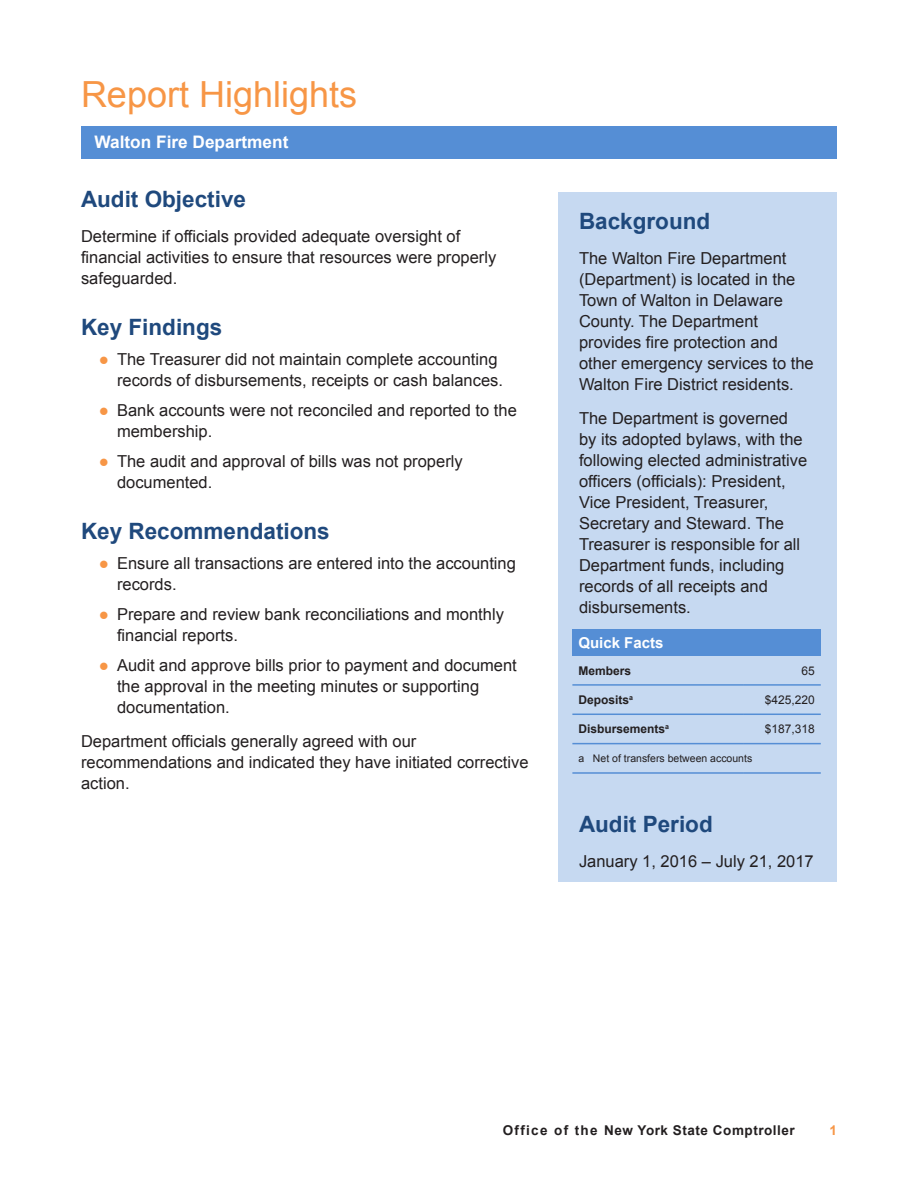
<style>
.page{position:relative;width:918px;height:1188px;background:#fff}
.page>*{position:absolute;margin:0;border:0;box-sizing:border-box;transform-origin:0 0}
.Section_Heads{font:36px "Arial";color:#f79646}
._2_Subheads{font:700 22.5px "Arial";color:#1f497d}
.t1{font:700 17.25px "Arial";color:#fff}
.Body_Text{font:16.5px/21px "Arial";color:#231f20}
.Footnotes{font:700 15px "Arial";color:#fff}
.t2{font:700 13.5px "Arial";letter-spacing:.04em;color:#231f20}
.t3{font:700 13.5px "Arial";color:#f79646}
.Footnotes-2{font:700 12px "Arial";color:#231f20}
.Footnotes-3{font:12px "Arial";color:#231f20}
.Footnotes-4{font:10.5px "Arial";color:#231f20}
.s1{color:#f79646}
</style>
<div class="page">
<hr style="left:81px;top:126px;width:756px;height:3px;background:#558ed5">
<div style="left:558px;top:192px;width:279px;height:689px;background:#c6d9f1"></div>
<div style="left:81px;top:128px;width:756px;height:31px;background:#558ed5"></div>
<div style="left:572px;top:629px;width:249px;height:27px;background:#558ed5"></div>
<hr style="left:572px;top:684px;width:172px;height:2px;background:#558ed5">
<hr style="left:744px;top:684px;width:77px;height:2px;background:#558ed5">
<hr style="left:572px;top:714px;width:172px;height:1px;background:#558ed5">
<hr style="left:744px;top:714px;width:77px;height:1px;background:#558ed5">
<hr style="left:572px;top:743px;width:172px;height:1px;background:#558ed5">
<hr style="left:744px;top:743px;width:77px;height:1px;background:#558ed5">
<hr style="left:572px;top:772px;width:172px;height:2px;background:#558ed5">
<hr style="left:744px;top:772px;width:77px;height:2px;background:#558ed5">
<p class="Section_Heads" style="left:81px;top:71px;width:278px">Report Highlights</p>
<p class="t1" style="left:94px;top:130px;width:195px">Walton Fire Department</p>
<p class="_2_Subheads" style="left:81px;top:185px;width:167px">Audit Objective</p>
<p class="Body_Text" style="left:81px;top:226px;width:417px">Determine if officials provided adequate oversight of financial activities to ensure that resources were properly safeguarded.</p>
<p class="_2_Subheads" style="left:81px;top:312px;width:143px">Key Findings</p>
<p class="Body_Text" style="left:99px;top:349px;width:403px;text-align:right"><span class="s1">●</span> The Treasurer did not maintain complete accounting records of disbursements, receipts or cash balances.</p>
<p class="Body_Text" style="left:117px;top:400px;width:401px;text-indent:-18px"><span class="s1">●</span> Bank accounts were not reconciled and reported to the membership.</p>
<p class="Body_Text" style="left:117px;top:451px;width:347px;text-indent:-18px"><span class="s1">●</span> The audit and approval of bills was not properly documented.</p>
<p class="_2_Subheads" style="left:81px;top:516px;width:250px">Key Recommendations</p>
<p class="Body_Text" style="left:117px;top:553px;width:400px;text-indent:-18px"><span class="s1">●</span> Ensure all transactions are entered into the accounting records.</p>
<p class="Body_Text" style="left:117px;top:604px;width:388px;text-indent:-18px"><span class="s1">●</span> Prepare and review bank reconciliations and monthly financial reports.</p>
<p class="Body_Text" style="left:117px;top:655px;width:401px;text-indent:-18px"><span class="s1">●</span> Audit and approve bills prior to payment and document the approval in the meeting minutes or supporting documentation.</p>
<p class="Body_Text" style="left:81px;top:731px;width:449px">Department officials generally agreed with our recommendations and indicated they have initiated corrective action.</p>
<p class="_2_Subheads" style="left:579px;top:206px;width:133px">Background</p>
<p class="Body_Text" style="left:579px;top:248px;width:236px">The Walton Fire Department (Department) is located in the<br>Town of Walton in Delaware<br>County. The Department provides fire protection and other emergency services to the<br>Walton Fire District residents.</p>
<p class="Body_Text" style="left:579px;top:408px;width:230px">The Department is governed by its adopted bylaws, with the following elected administrative officers (officials): President,<br>Vice President, Treasurer,<br>Secretary and Steward. The<br>Treasurer is responsible for all<br>Department funds, including records of all receipts and disbursements.</p>
<p class="Footnotes" style="left:578px;top:632px;width:87px">Quick Facts</p>
<p class="Footnotes-2" style="left:578px;top:662px;width:54px">Members</p>
<p class="Footnotes-3" style="left:801px;top:663px;width:15px">65</p>
<p class="Footnotes-2" style="left:578px;top:692px;width:56px">Deposits<sup>a</sup></p>
<p class="Footnotes-3" style="left:765px;top:692px;width:52px">$425,220</p>
<p class="Footnotes-2" style="left:578px;top:721px;width:92px">Disbursements<sup>a</sup></p>
<p class="Footnotes-3" style="left:765px;top:721px;width:52px">$187,318</p>
<p class="Footnotes-4" style="left:578px;top:752px;width:175px">a Net of transfers between accounts</p>
<p class="_2_Subheads" style="left:579px;top:809px;width:135px">Audit Period</p>
<p class="Body_Text" style="left:579px;top:851px;width:236px">January 1, 2016 – July 21, 2017</p>
<p class="t2" style="left:503px;top:1121px;width:294px">Office of the New York State Comptroller</p>
<p class="t3" style="left:829px;top:1121px;width:9px">1</p>
</div>
